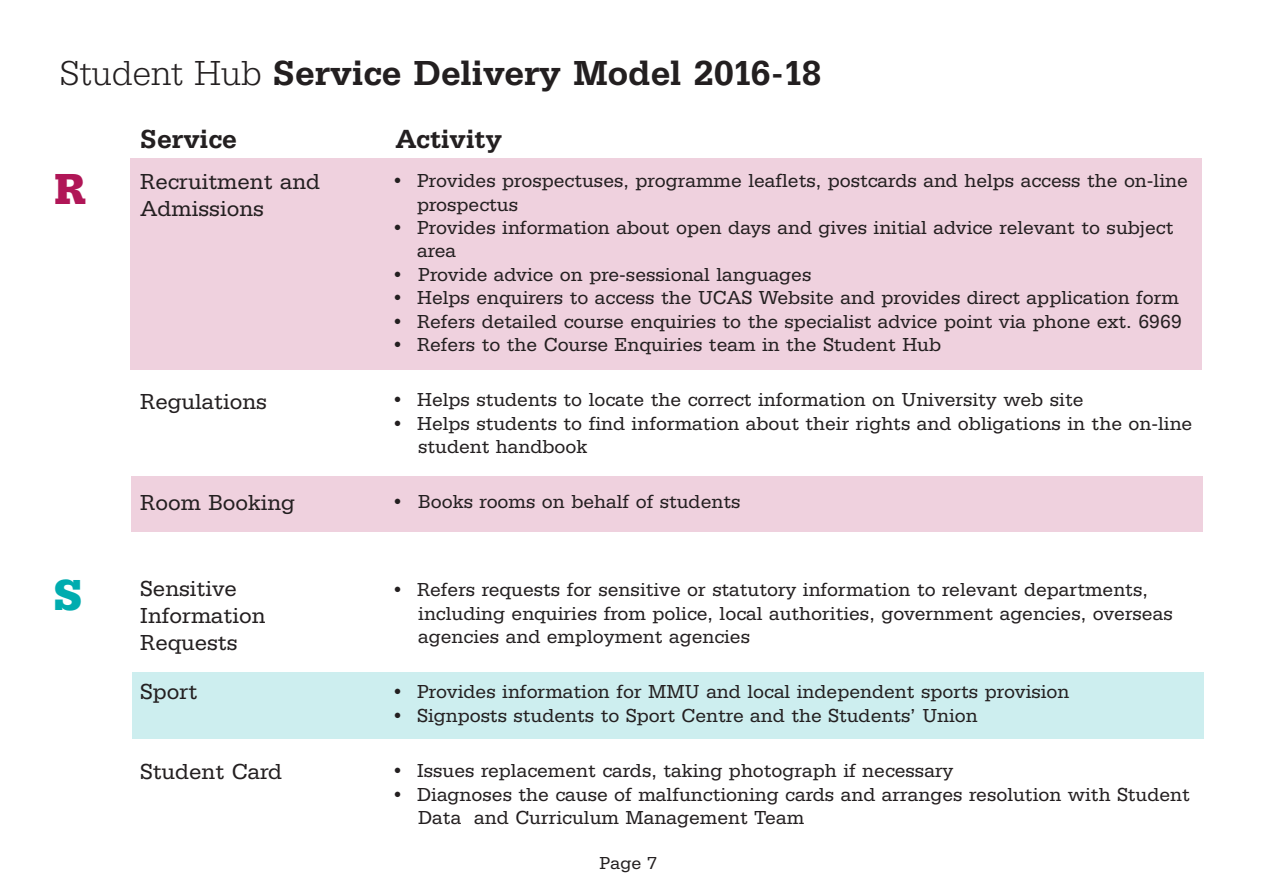
<style>
.page{position:relative;width:1263px;height:893px;background:#fff}
.page>*{position:absolute;margin:0;border:0;box-sizing:border-box;transform-origin:0 0}
.t1{font:700 45px "Serifa BEFOP";color:#00acaf}
.t2{font:700 45px "Serifa BEFOP";color:#b01657}
.t3{font:500 36px "Serifa BEFOP";color:#231f20}
.t4{font:500 27px "Serifa BEFOP";color:#231f20}
.t5{font:22.5px/27px "Serifa BEFOP";color:#231f20}
.t6{font:19.5px/23.4px "Serifa BEFOP";color:#231f20}
.t7{font:18px "Serifa BEFOP";color:#231f20}
.s1{font-weight:300}
</style>
<div class="page">
<div style="left:133px;top:672px;width:1071px;height:66px;background:#cdeeef"></div>
<div style="left:131px;top:476px;width:1072px;height:55px;background:#efd1de"></div>
<div style="left:130px;top:159px;width:1071px;height:211px;background:#efd1de"></div>
<p class="t3" style="left:60px;top:53px;width:764px"><span class="s1">Student Hub</span> Service Delivery Model 2016-18</p>
<p class="t2" style="left:54px;top:162px;width:34px">R</p>
<p class="t4" style="left:140px;top:124px;width:98px">Service</p>
<p class="t5" style="left:140px;top:168px;width:181px">Recruitment and<br>Admissions</p>
<p class="t1" style="left:54px;top:568px;width:29px">S</p>
<p class="t5" style="left:140px;top:388px;width:128px">Regulations</p>
<p class="t5" style="left:140px;top:489px;width:156px">Room Booking</p>
<p class="t5" style="left:140px;top:575px;width:127px">Sensitive<br>Information<br>Requests</p>
<p class="t5" style="left:140px;top:678px;width:58px">Sport</p>
<p class="t5" style="left:140px;top:758px;width:143px">Student Card</p>
<p class="t4" style="left:395px;top:124px;width:108px">Activity</p>
<p class="t6" style="left:417px;top:169px;width:772px;text-indent:-26px">• Provides prospectuses, programme leaflets, postcards and helps access the on-line prospectus</p>
<p class="t6" style="left:417px;top:216px;width:758px;text-indent:-26px">• Provides information about open days and gives initial advice relevant to subject area</p>
<p class="t6" style="left:391px;top:262px;width:422px">• Provide advice on pre-sessional languages</p>
<p class="t6" style="left:391px;top:286px;width:789px">• Helps enquirers to access the UCAS Website and provides direct application form</p>
<p class="t6" style="left:391px;top:309px;width:792px">• Refers detailed course enquiries to the specialist advice point via phone ext. 6969</p>
<p class="t6" style="left:391px;top:333px;width:551px">• Refers to the Course Enquiries team in the Student Hub</p>
<p class="t6" style="left:391px;top:388px;width:694px">• Helps students to locate the correct information on University web site</p>
<p class="t6" style="left:418px;top:411px;width:776px;text-indent:-27px">• Helps students to find information about their rights and obligations in the on-line student handbook</p>
<p class="t6" style="left:391px;top:490px;width:351px">• Books rooms on behalf of students</p>
<p class="t6" style="left:418px;top:578px;width:756px;text-indent:-27px">• Refers requests for sensitive or statutory information to relevant departments, including enquiries from police, local authorities, government agencies, overseas agencies and employment agencies</p>
<p class="t6" style="left:391px;top:680px;width:680px">• Provides information for MMU and local independent sports provision</p>
<p class="t6" style="left:391px;top:703px;width:588px">• Signposts students to Sport Centre and the Students’ Union</p>
<p class="t6" style="left:391px;top:759px;width:564px">• Issues replacement cards, taking photograph if necessary</p>
<p class="t6" style="left:418px;top:782px;width:773px;text-indent:-27px">• Diagnoses the cause of malfunctioning cards and arranges resolution with Student<br>Data and Curriculum Management Team</p>
<p class="t7" style="left:600px;top:852px;width:59px">Page 7</p>
</div>
